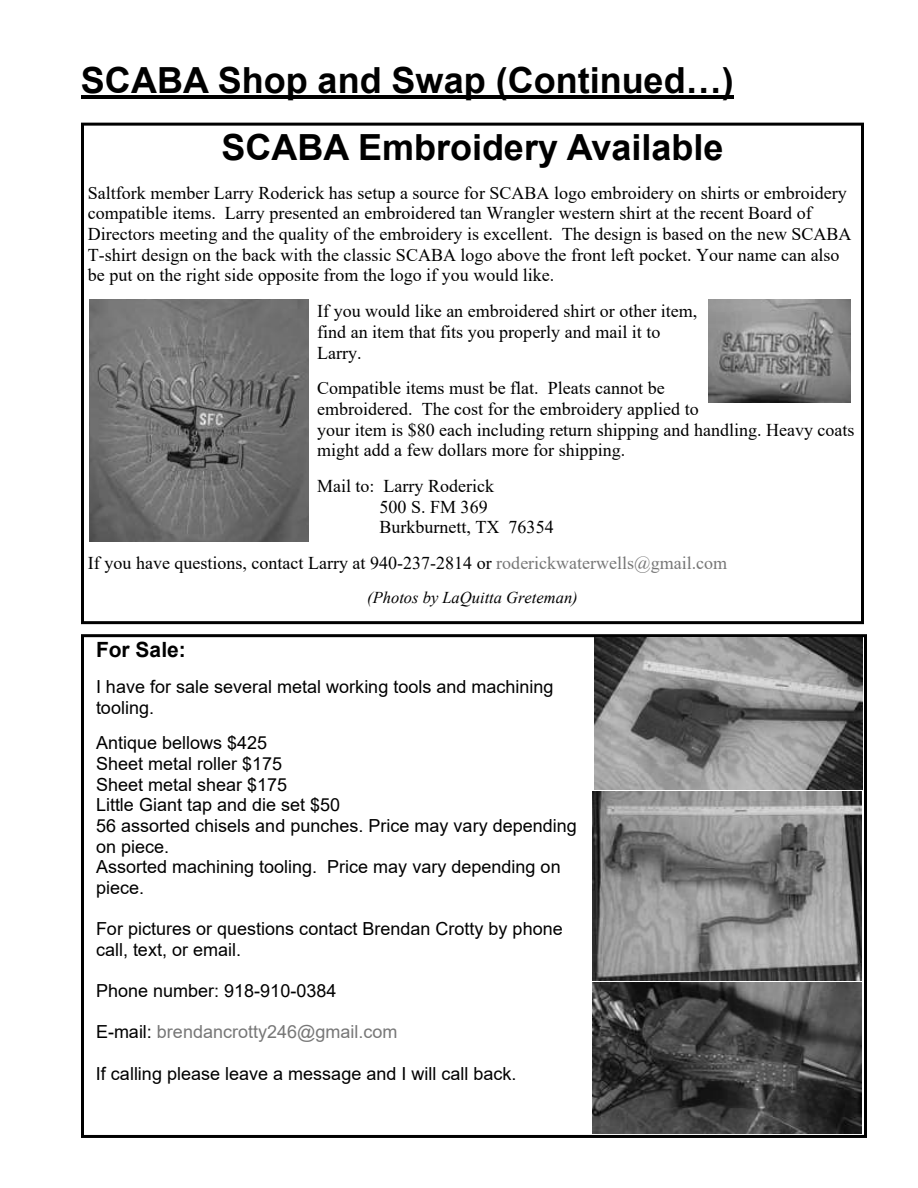
<style>
.page{position:relative;width:918px;height:1188px;background:#fff}
.page>*{position:absolute;margin:0;border:0;box-sizing:border-box;transform-origin:0 0}
.t1{font:700 36px/66.8px "Arial";color:#000;text-align:right}
.t2{font:700 21px "Arial";color:#000}
.t3{font:18px/20.7px "Times New Roman";color:#000}
.t4{font:18px/20.7px "Arial";color:#000}
.t5{font:18px "Arial";color:#777}
.t6{font:italic 16.5px "Times New Roman";color:#000}
.s1{color:#777}
.s2{color:#000}
</style>
<div class="page">
<hr style="left:81px;top:95px;width:653px;height:4px;background:#000">
<div style="left:81px;top:123px;width:783px;height:501px;border:3px solid #000"></div>
<img style="left:89px;top:300px;width:219px;height:241px">
<img style="left:708px;top:300px;width:143px;height:102px">
<div style="left:81px;top:634px;width:786px;height:504px;border:3px solid #000"></div>
<img style="left:594px;top:638px;width:269px;height:151px">
<img style="left:593px;top:792px;width:268px;height:188px">
<img style="left:593px;top:983px;width:268px;height:151px">
<h1 class="t1" style="left:81px;top:51px;width:654px">SCABA Shop and Swap (Continued…)<br>SCABA Embroidery Available</h1>
<p class="t3" style="left:88px;top:184px;width:765px">Saltfork member Larry Roderick has setup a source for SCABA logo embroidery on shirts or embroidery compatible items. Larry presented an embroidered tan Wrangler western shirt at the recent Board of Directors meeting and the quality of the embroidery is excellent. The design is based on the new SCABA T-shirt design on the back with the classic SCABA logo above the front left pocket. Your name can also be put on the right side opposite from the logo if you would like.</p>
<p class="t3" style="left:317px;top:302px;width:382px">If you would like an embroidered shirt or other item, find an item that fits you properly and mail it to<br>Larry.</p>
<p class="t3" style="left:317px;top:380px;width:539px">Compatible items must be flat. Pleats cannot be<br>embroidered. The cost for the embroidery applied to<br>your item is $80 each including return shipping and handling. Heavy coats might add a few dollars more for shipping.</p>
<p class="t3" style="left:379px;top:477px;width:176px;text-indent:-62px">Mail to: Larry Roderick<br>500 S. FM 369<br>Burkburnett, TX 76354</p>
<p class="t3" style="left:88px;top:554px;width:641px">If you have questions, contact Larry at 940-237-2814 or <span class="s1">roderickwaterwells@gmail.com</span></p>
<p class="t6" style="left:367px;top:592px;width:212px">(Photos by LaQuitta Greteman)</p>
<p class="t2" style="left:96px;top:641px;width:91px">For Sale:</p>
<p class="t4" style="left:96px;top:678px;width:459px">I have for sale several metal working tools and machining tooling.</p>
<p class="t4" style="left:96px;top:734px;width:482px">Antique bellows $425<br>Sheet metal roller $175<br>Sheet metal shear $175<br>Little Giant tap and die set $50<br>56 assorted chisels and punches. Price may vary depending on piece.<br>Assorted machining tooling. Price may vary depending on piece.</p>
<p class="t4" style="left:96px;top:920px;width:468px">For pictures or questions contact Brendan Crotty by phone call, text, or email.</p>
<p class="t4" style="left:96px;top:982px;width:242px">Phone number: 918-910-0384</p>
<p class="t5" style="left:96px;top:1025px;width:303px"><span class="s2">E-mail:</span> brendancrotty246@gmail.com</p>
<p class="t4" style="left:96px;top:1065px;width:422px">If calling please leave a message and I will call back.</p>
</div>
